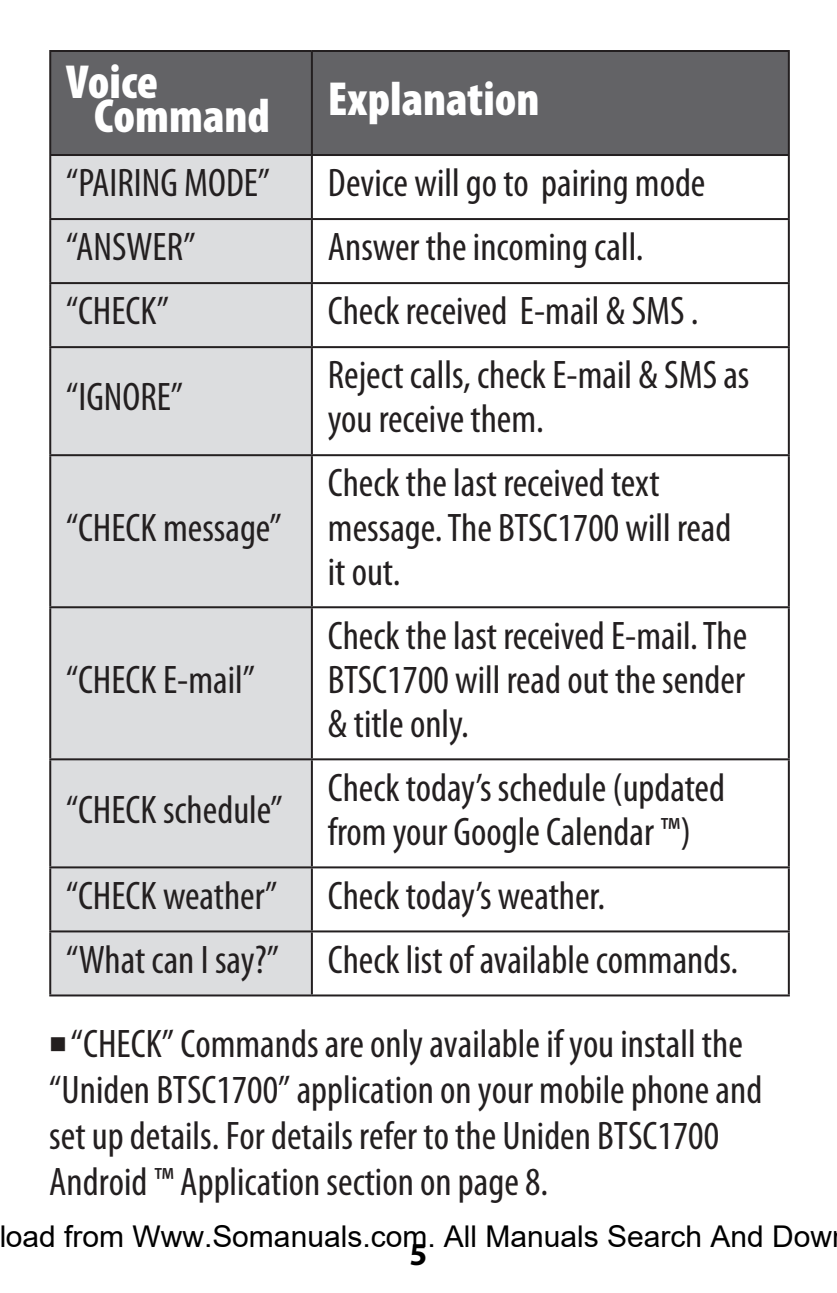
<style>
.page{position:relative;width:837px;height:1293px;background:#fff}
.page>*{position:absolute;margin:0;border:0;box-sizing:border-box;transform-origin:0 0}
.t1{font:900 condensed 48px "Myriad Pro";color:#fff}
.t2{font:condensed 40px/44px "Myriad Pro";color:#231f20}
.t3{font:700 32px "Myriad";color:#000}
.t4{font:30px "Arial";color:#000}
.s1{color:#231f1f}
</style>
<div class="page">
<div style="left:51px;top:52px;width:737px;height:102px;background:#636366"></div>
<div style="left:51px;top:156px;width:260px;height:838px;background:#dcdddf"></div>
<hr style="left:49px;top:50px;width:263px;height:2px;background:#231f20">
<hr style="left:49px;top:52px;width:2px;height:102px;background:#231f20">
<hr style="left:312px;top:50px;width:478px;height:2px;background:#231f20">
<hr style="left:311px;top:52px;width:2px;height:102px;background:#231f20">
<hr style="left:788px;top:52px;width:2px;height:102px;background:#231f20">
<hr style="left:49px;top:154px;width:263px;height:2px;background:#231f20">
<hr style="left:49px;top:156px;width:2px;height:62px;background:#231f20">
<hr style="left:312px;top:154px;width:478px;height:2px;background:#231f20">
<hr style="left:311px;top:156px;width:2px;height:62px;background:#231f20">
<hr style="left:788px;top:156px;width:2px;height:62px;background:#231f20">
<hr style="left:49px;top:218px;width:263px;height:2px;background:#231f20">
<hr style="left:49px;top:220px;width:2px;height:62px;background:#231f20">
<hr style="left:312px;top:218px;width:478px;height:2px;background:#231f20">
<hr style="left:311px;top:220px;width:2px;height:62px;background:#231f20">
<hr style="left:788px;top:220px;width:2px;height:62px;background:#231f20">
<hr style="left:49px;top:282px;width:263px;height:2px;background:#231f20">
<hr style="left:49px;top:284px;width:2px;height:62px;background:#231f20">
<hr style="left:312px;top:282px;width:478px;height:2px;background:#231f20">
<hr style="left:311px;top:284px;width:2px;height:62px;background:#231f20">
<hr style="left:788px;top:284px;width:2px;height:62px;background:#231f20">
<hr style="left:49px;top:346px;width:263px;height:2px;background:#231f20">
<hr style="left:49px;top:348px;width:2px;height:106px;background:#231f20">
<hr style="left:312px;top:346px;width:478px;height:2px;background:#231f20">
<hr style="left:311px;top:348px;width:2px;height:106px;background:#231f20">
<hr style="left:788px;top:348px;width:2px;height:106px;background:#231f20">
<hr style="left:49px;top:454px;width:263px;height:2px;background:#231f20">
<hr style="left:49px;top:456px;width:2px;height:150px;background:#231f20">
<hr style="left:312px;top:454px;width:478px;height:2px;background:#231f20">
<hr style="left:311px;top:456px;width:2px;height:150px;background:#231f20">
<hr style="left:788px;top:456px;width:2px;height:150px;background:#231f20">
<hr style="left:49px;top:606px;width:263px;height:2px;background:#231f20">
<hr style="left:49px;top:608px;width:2px;height:150px;background:#231f20">
<hr style="left:312px;top:606px;width:478px;height:2px;background:#231f20">
<hr style="left:311px;top:608px;width:2px;height:150px;background:#231f20">
<hr style="left:788px;top:608px;width:2px;height:150px;background:#231f20">
<hr style="left:49px;top:758px;width:263px;height:2px;background:#231f20">
<hr style="left:49px;top:760px;width:2px;height:106px;background:#231f20">
<hr style="left:312px;top:758px;width:478px;height:2px;background:#231f20">
<hr style="left:311px;top:760px;width:2px;height:106px;background:#231f20">
<hr style="left:788px;top:760px;width:2px;height:106px;background:#231f20">
<hr style="left:49px;top:866px;width:263px;height:2px;background:#231f20">
<hr style="left:49px;top:868px;width:2px;height:62px;background:#231f20">
<hr style="left:312px;top:866px;width:478px;height:2px;background:#231f20">
<hr style="left:311px;top:868px;width:2px;height:62px;background:#231f20">
<hr style="left:788px;top:868px;width:2px;height:62px;background:#231f20">
<hr style="left:49px;top:930px;width:263px;height:2px;background:#231f20">
<hr style="left:49px;top:932px;width:2px;height:62px;background:#231f20">
<hr style="left:312px;top:930px;width:478px;height:2px;background:#231f20">
<hr style="left:311px;top:932px;width:2px;height:62px;background:#231f20">
<hr style="left:788px;top:932px;width:2px;height:62px;background:#231f20">
<hr style="left:49px;top:994px;width:263px;height:2px;background:#231f20">
<hr style="left:312px;top:994px;width:478px;height:2px;background:#231f20">
<p class="t1" style="left:66px;top:52px;width:94px">Voice</p>
<p class="t1" style="left:94px;top:69px;width:447px">Command Explanation</p>
<p class="t2" style="left:66px;top:161px;width:206px">“PAIRING MODE”</p>
<p class="t2" style="left:328px;top:161px;width:379px">Device will go to pairing mode</p>
<p class="t2" style="left:66px;top:225px;width:131px">“ANSWER”</p>
<p class="t2" style="left:328px;top:225px;width:317px">Answer the incoming call.</p>
<p class="t2" style="left:66px;top:289px;width:104px">“CHECK”</p>
<p class="t2" style="left:328px;top:289px;width:372px">Check received E-mail &amp; SMS .</p>
<p class="t2" style="left:66px;top:375px;width:118px">“IGNORE”</p>
<p class="t2" style="left:66px;top:505px;width:217px">“CHECK message”</p>
<p class="t2" style="left:66px;top:657px;width:190px">“CHECK E-mail”</p>
<p class="t2" style="left:66px;top:787px;width:218px">“CHECK schedule”</p>
<p class="t2" style="left:328px;top:353px;width:423px">Reject calls, check E-mail &amp; SMS as you receive them.</p>
<p class="t2" style="left:328px;top:461px;width:405px">Check the last received text message. The BTSC1700 will read it out.</p>
<p class="t2" style="left:328px;top:613px;width:421px;text-align:justify">Check the last received E-mail. The BTSC1700 will read out the sender &amp; title only.</p>
<p class="t2" style="left:328px;top:765px;width:399px">Check today’s schedule (updated from your Google Calendar ™)</p>
<p class="t2" style="left:66px;top:873px;width:213px">“CHECK weather”</p>
<p class="t2" style="left:66px;top:863px;width:673px;line-height:64px;text-indent:262px">Check today’s weather.<br>“What can I say?” Check list of available commands.</p>
<p class="t2" style="left:49px;top:1020px;width:715px;line-height:46px"><span class="s1">■</span> “CHECK” Commands are only available if you install the “Uniden BTSC1700” application on your mobile phone and set up details. For details refer to the Uniden BTSC1700<br>Android ™ Application section on page 8.</p>
<p class="t4" style="left:-1px;top:1219px;width:835px">load from Www.Somanuals.com. All Manuals Search And Dow</p>
<p class="t3" style="left:410px;top:1237px;width:19px">5</p>
</div>
